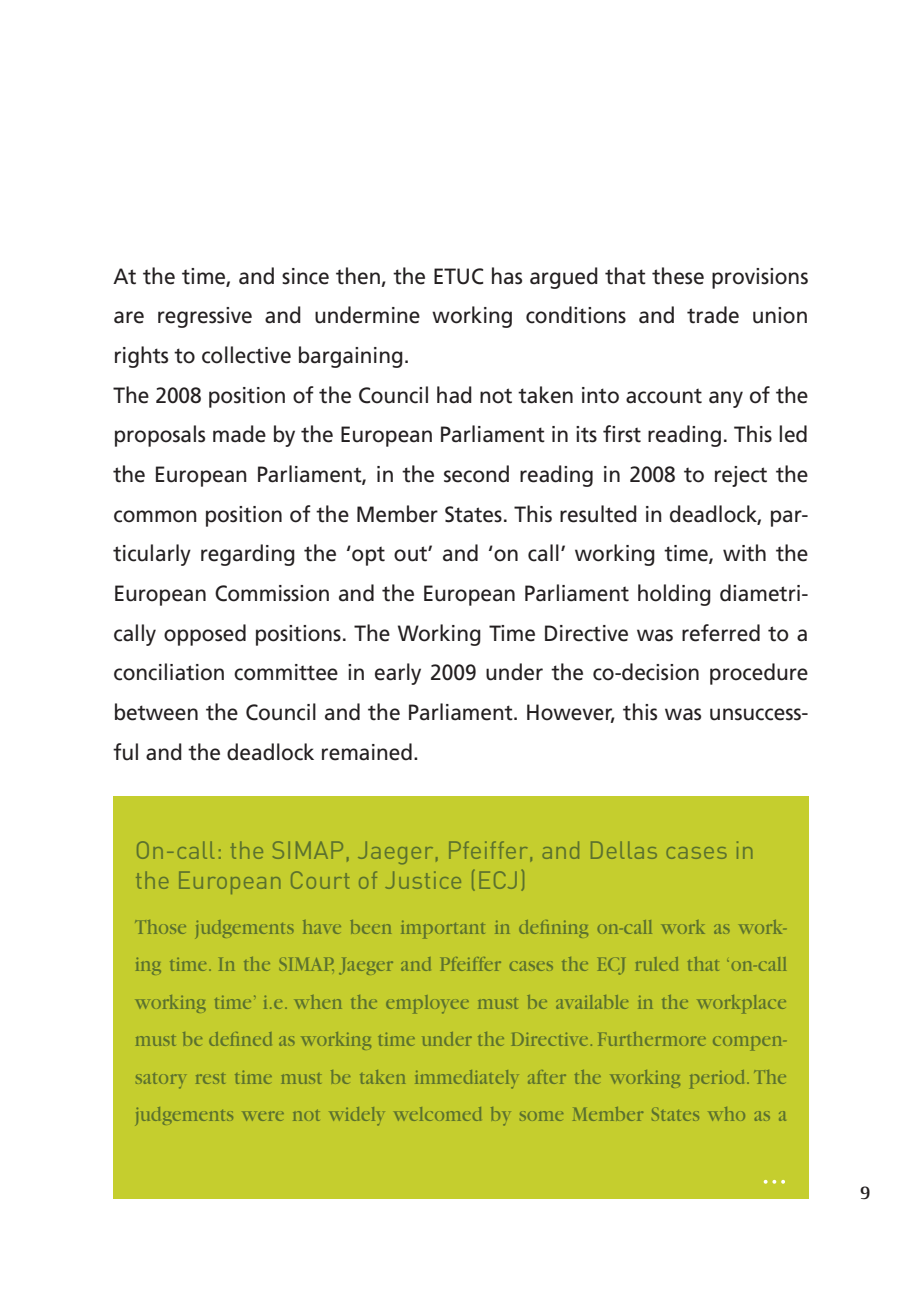
<style>
.page{position:relative;width:922px;height:1312px;background:#fff}
.page>*{position:absolute;margin:0;border:0;box-sizing:border-box;transform-origin:0 0}
.Title_of_comment{font:25px/30px "DIN";color:#5b712e}
.Texte_EU{font:22px/39.8px "Frutiger LT Std";color:#231f20;text-align:justify;scale:.95 1}
.Text_Comment_EN{font:22px/37.5px "Garamond";color:#5b712e;text-align:justify;scale:.92 1}
.t1{font:700 20px "Rotis Serif";color:#231f20}
</style>
<div class="page">
<div style="left:113px;top:795px;width:695px;height:403px;background:#c5ce2e"></div>
<svg style="left:763px;top:1179px;width:21px;height:4px"></svg>
<p class="Texte_EU" style="left:113px;top:256px;width:733px">At the time, and since then, the ETUC has argued that these provisions are regressive and undermine working conditions and trade union rights to collective bargaining.</p>
<p class="Texte_EU" style="left:113px;top:375px;width:733px">The 2008 position of the Council had not taken into account any of the proposals made by the European Parliament in its first reading. This led the European Parliament, in the second reading in 2008 to reject the common position of the Member States. This resulted in deadlock, par&shy;ticularly regarding the ‘opt out’ and ‘on call’ working time, with the European Commission and the European Parliament holding diametri&shy;cally opposed positions. The Working Time Directive was referred to a conciliation committee in early 2009 under the co-decision procedure between the Council and the Parliament. However, this was unsuccess&shy;ful and the deadlock remained.</p>
<p class="Title_of_comment" style="left:135px;top:834px;width:621px">On-call: the SIMAP, Jaeger, Pfeiffer, and Dellas cases in the European Court of Justice (ECJ)</p>
<p class="Text_Comment_EN" style="left:135px;top:908px;width:710px">Those judgements have been important in defining on-call work as work&shy;ing time. In the SIMAP, Jaeger and Pfeiffer cases the ECJ ruled that ‘on-call working time’ i.e. when the employee must be available in the workplace must be defined as working time under the Directive. Furthermore compen&shy;satory rest time must be taken immediately after the working period. The judgements were not widely welcomed by some Member States who as a</p>
<p class="t1" style="left:859px;top:1179px;width:13px">9</p>
</div>
